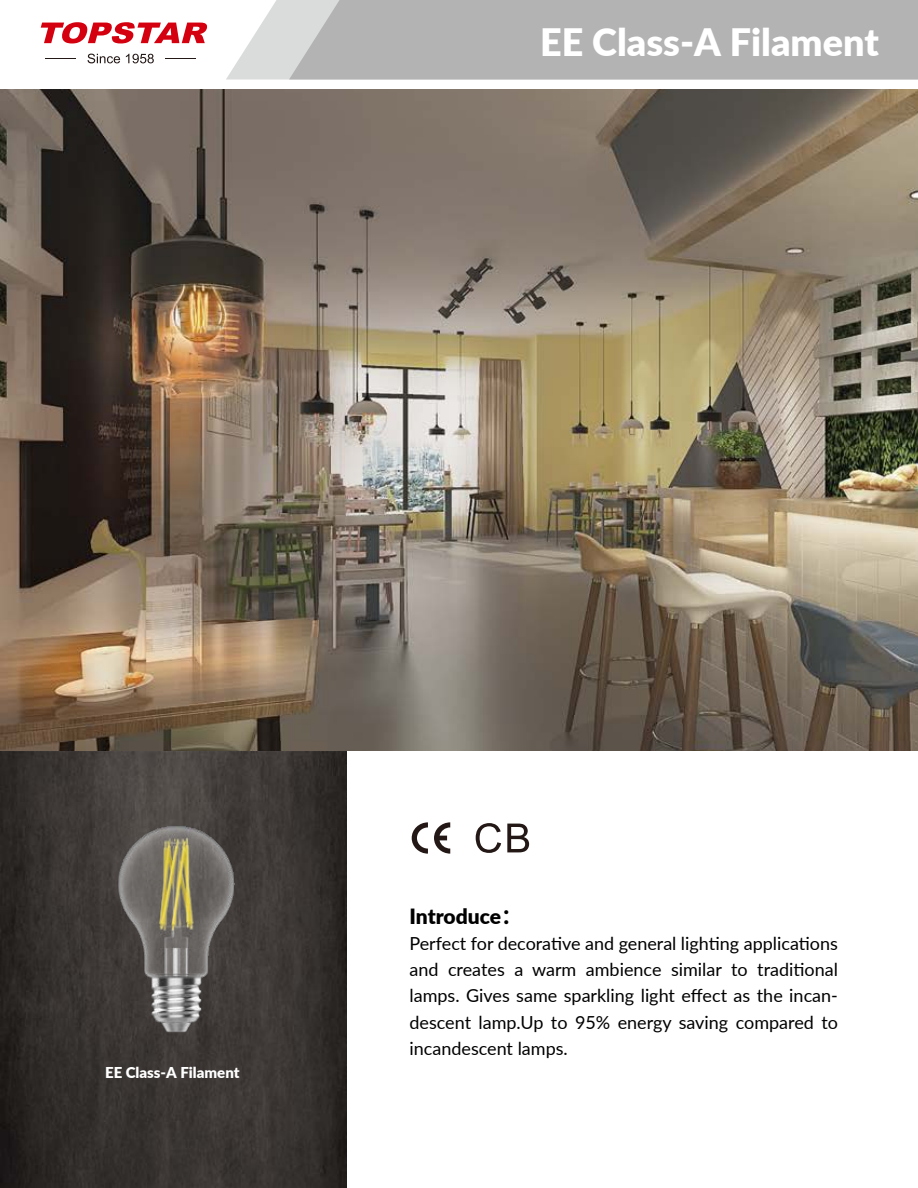
<style>
.page{position:relative;width:918px;height:1188px;background:#fff}
.page>*{position:absolute;margin:0;border:0;box-sizing:border-box;transform-origin:0 0}
.t1{font:900 37.8px "Lato";color:#fff}
.t2{font:900 21px "Lato";letter-spacing:-.005em;color:#000}
.t3{font:18px/26.2px "Lato";color:#000;text-align:justify}
.t4{font:900 15px "Lato";color:#fff}
.s1{font-family:"Source Han Sans CN";font-weight:700}
</style>
<div class="page">
<svg style="left:226px;top:0;width:63px;height:80px;fill:#dadbdb"></svg>
<div style="left:289px;top:0;width:629px;height:80px;background:#b3b3b4"></div>
<svg style="left:41px;top:22px;width:166px;height:21px"></svg>
<hr style="left:45px;top:59px;width:31px;height:1px;background:#231815">
<hr style="left:165px;top:59px;width:31px;height:1px;background:#231815">
<svg style="left:88px;top:54px;width:32px;height:9px"></svg>
<svg style="left:126px;top:54px;width:28px;height:9px"></svg>
<img style="left:0;top:751px;width:346px;height:437px">
<img style="left:90px;top:809px;width:166px;height:251px">
<img style="left:0;top:89px;width:918px;height:662px">
<svg style="left:476px;top:823px;width:25px;height:30px"></svg>
<svg style="left:507px;top:824px;width:22px;height:28px"></svg>
<svg style="left:412px;top:822px;width:16px;height:32px"></svg>
<svg style="left:434px;top:822px;width:16px;height:32px"></svg>
<h1 class="t1" style="left:540px;top:14px;width:340px">EE Class-A Filament</h1>
<p class="t4" style="left:105px;top:1062px;width:136px">EE Class-A Filament</p>
<p class="t2" style="left:409px;top:900px;width:114px">Introduce<span class="s1">：</span></p>
<p class="t3" style="left:409px;top:930px;width:430px">Perfect for decorative and general lighting applications and creates a warm ambience similar to traditional lamps. Gives same sparkling light effect as the incan&shy;descent lamp.Up to 95% energy saving compared to incandescent lamps.</p>
</div>
